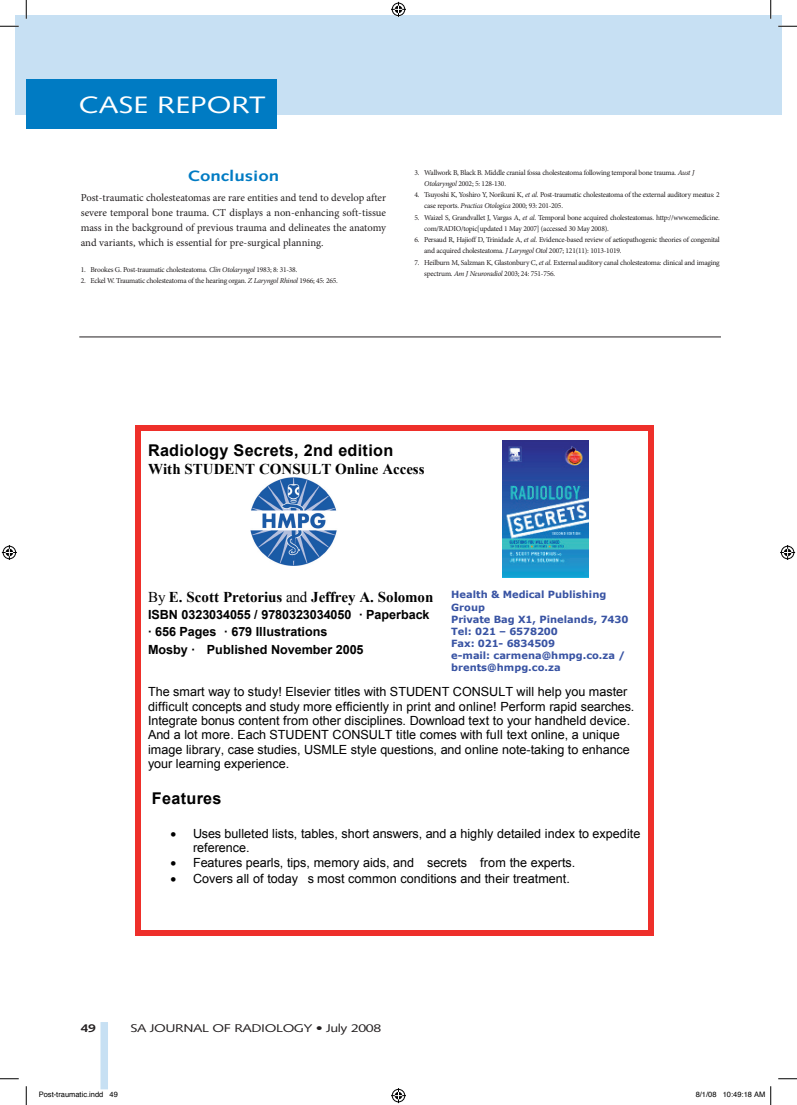
<style>
.page{position:relative;width:797px;height:1105px;background:#fff}
.page>*{position:absolute;margin:0;border:0;box-sizing:border-box;transform-origin:0 0}
.t1{font:23.75px "Syntax";color:#fff;scale:1.25 1}
.t2{font:700 16.25px "Arial";letter-spacing:.02em;color:#000}
.t3{font:700 15px "Times New Roman";letter-spacing:-.005em;color:#000}
.t4{font:700 15px "Syntax";color:#007bc3;scale:1.25 1}
.t5{font:12.62px/14.4px "Arial";color:#000}
.t6{font:700 12.62px/17.2px "Arial";letter-spacing:-.005em;color:#000}
.t7{font:11.25px "Syntax";letter-spacing:-.03em;color:#231f20;scale:1.25 1}
.t8{font:700 11.25px "Syntax";color:#231f20;scale:1.25 1}
.t9{font:10.62px/15px "Minion Pro";color:#231f20;text-align:justify}
.t10{font:700 9.88px/12.1px "Verdana";color:#3853a3}
.t11{font:7.5px/11.2px "Minion Pro";letter-spacing:-.03em;color:#231f20}
.t12{font:7.5px "Helvetica";color:#000}
.s1{font-style:italic}
.s2{font-weight:400}
</style>
<div class="page">
<div style="left:16px;top:16px;width:10px;height:99px;background:#c7e0f3"></div>
<div style="left:26px;top:16px;width:755px;height:99px;background:#c7e0f3"></div>
<div style="left:26px;top:79px;width:250px;height:50px;background:#007bc3"></div>
<hr style="left:79px;top:337px;width:642px;height:1px;background:#231f20">
<div style="left:100px;top:1022px;width:8px;height:67px;background:#c7e0f3"></div>
<img style="left:250px;top:477px;width:87px;height:88px">
<img style="left:503px;top:441px;width:85px;height:136px">
<div style="left:135px;top:425px;width:5px;height:16px;background:#ee2f2a"></div>
<div style="left:140px;top:425px;width:305px;height:5px;background:#ee2f2a"></div>
<svg style="left:445px;top:425px;width:6px;height:5px"></svg>
<div style="left:451px;top:425px;width:197px;height:5px;background:#ee2f2a"></div>
<div style="left:648px;top:425px;width:5px;height:16px;background:#ee2f2a"></div>
<div style="left:135px;top:441px;width:5px;height:142px;background:#ee2f2a"></div>
<div style="left:648px;top:441px;width:5px;height:142px;background:#ee2f2a"></div>
<svg style="left:135px;top:583px;width:5px;height:5px"></svg>
<svg style="left:648px;top:583px;width:5px;height:5px"></svg>
<div style="left:135px;top:588px;width:5px;height:91px;background:#ee2f2a"></div>
<div style="left:648px;top:588px;width:5px;height:91px;background:#ee2f2a"></div>
<svg style="left:135px;top:679px;width:5px;height:6px"></svg>
<svg style="left:648px;top:679px;width:5px;height:6px"></svg>
<div style="left:135px;top:685px;width:5px;height:245px;background:#ee2f2a"></div>
<svg style="left:135px;top:930px;width:5px;height:6px"></svg>
<div style="left:140px;top:930px;width:508px;height:6px;background:#ee2f2a"></div>
<div style="left:648px;top:685px;width:5px;height:245px;background:#ee2f2a"></div>
<svg style="left:648px;top:930px;width:5px;height:6px"></svg>
<svg style="left:0;top:25px;width:19px;height:2px"></svg>
<svg style="left:778px;top:25px;width:19px;height:2px"></svg>
<svg style="left:0;top:1078px;width:19px;height:1px"></svg>
<svg style="left:778px;top:1078px;width:19px;height:1px"></svg>
<svg style="left:25px;top:0;width:2px;height:19px"></svg>
<svg style="left:25px;top:1086px;width:2px;height:19px"></svg>
<svg style="left:770px;top:0;width:1px;height:19px"></svg>
<svg style="left:391px;top:2px;width:15px;height:15px"></svg>
<svg style="left:391px;top:1088px;width:15px;height:15px"></svg>
<svg style="left:2px;top:545px;width:15px;height:15px"></svg>
<svg style="left:780px;top:545px;width:15px;height:15px"></svg>
<svg style="left:770px;top:1086px;width:1px;height:19px"></svg>
<h1 class="t1" style="left:79px;top:91px;width:151px">CASE REPORT</h1>
<h3 class="t4" style="left:187px;top:167px;width:75px">Conclusion</h3>
<p class="t9" style="left:81px;top:190px;width:307px">Post-traumatic cholesteatomas are rare entities and tend to develop after severe temporal bone trauma. CT displays a non-enhancing soft-tissue mass in the background of previous trauma and delineates the anatomy and variants, which is essential for pre-surgical planning.</p>
<p class="t11" style="left:81px;top:264px;width:218px">1. Brookes G. Post-traumatic cholesteatoma. <span class="s1">Clin Otolaryngol</span> 1983; 8: 31-38.</p>
<p class="t11" style="left:81px;top:275px;width:259px">2. Eckel W. Traumatic cholesteatoma of the hearing organ. <span class="s1">Z Laryngol Rhinol</span> 1966; 45: 265.</p>
<p class="t11" style="left:424px;top:167px;width:272px;text-indent:-10px">3. Wallwork B, Black B. Middle cranial fossa cholesteatoma following temporal bone trauma. <span class="s1">Aust J<br>Otolaryngol</span> 2002; 5: 128-130.</p>
<p class="t11" style="left:424px;top:189px;width:297px;text-indent:-10px">4. Tsuyoshi K, Yoshiro Y, Norikuni K, <span class="s1">et al</span>. Post-traumatic cholesteatoma of the external auditory meatus: 2 case reports. <span class="s1">Practica Otologica</span> 2000; 93: 201-205.</p>
<p class="t11" style="left:424px;top:212px;width:297px;text-indent:-10px">5. Waizel S, Grandvallet J, Vargas A, <span class="s1">et al</span>. Temporal bone acquired cholesteatomas. http://www.emedicine. com/RADIO/topic[updated 1 May 2007] (accessed 30 May 2008).</p>
<p class="t11" style="left:424px;top:234px;width:297px;text-indent:-10px">6. Persaud R, Hajioff D, Trinidade A, <span class="s1">et al</span>. Evidence-based review of aetiopathogenic theories of congenital and acquired cholesteatoma. <span class="s1">J Laryngol Otol</span> 2007; 121(11): 1013-1019.</p>
<p class="t11" style="left:424px;top:257px;width:297px;text-indent:-10px">7. Heilburn M, Salzman K, Glastonbury C, <span class="s1">et al</span>. External auditory canal cholesteatoma: clinical and imaging spectrum. <span class="s1">Am J Neuroradiol</span> 2003; 24: 751-756.</p>
<h2 class="t2" style="left:148px;top:444px;width:247px">Radiology Secrets, 2nd edition</h2>
<h3 class="t3" style="left:148px;top:464px;width:278px">With STUDENT CONSULT Online Access</h3>
<h3 class="t10" style="left:451px;top:589px;width:179px">Health &amp; Medical Publishing<br>Group<br>Private Bag X1, Pinelands, 7430<br>Tel: 021 – 6578200<br>Fax: 021- 6834509<br>e-mail: carmena@hmpg.co.za / brents@hmpg.co.za</h3>
<p class="t5" style="left:148px;top:686px;width:488px">The smart way to study! Elsevier titles with STUDENT CONSULT will help you master difficult concepts and study more efficiently in print and online! Perform rapid searches.<br>Integrate bonus content from other disciplines. Download text to your handheld device.<br>And a lot more. Each STUDENT CONSULT title comes with full text online, a unique image library, case studies, USMLE style questions, and online note-taking to enhance your learning experience.</p>
<h2 class="t2" style="left:152px;top:792px;width:71px">Features</h2>
<h3 class="t5" style="left:193px;top:827px;width:449px;text-indent:-22px">• Uses bulleted lists, tables, short answers, and a highly detailed index to expedite reference.</h3>
<h3 class="t5" style="left:170px;top:857px;width:406px">• Features pearls, tips, memory aids, and secrets from the experts.</h3>
<h3 class="t5" style="left:170px;top:872px;width:401px">• Covers all of today s most common conditions and their treatment.</h3>
<h3 class="t3" style="left:148px;top:592px;width:287px"><span class="s2">By</span> E. Scott Pretorius <span class="s2">and</span> Jeffrey A. Solomon</h3>
<h3 class="t6" style="left:148px;top:607px;width:283px">ISBN 0323034055 / 9780323034050 Ä Paperback<br>Ä 656 Pages Ä 679 Illustrations<br>Mosby Ä Published November 2005</h3>
<h3 class="t8" style="left:81px;top:1021px;width:14px">49</h3>
<h3 class="t7" style="left:130px;top:1021px;width:202px">SA JOURNAL OF RADIOLOGY • July 2008</h3>
<p class="t12" style="left:39px;top:1090px;width:81px">Post-traumatic.indd 49</p>
<p class="t12" style="left:695px;top:1090px;width:71px">8/1/08 10:49:18 AM</p>
</div>
